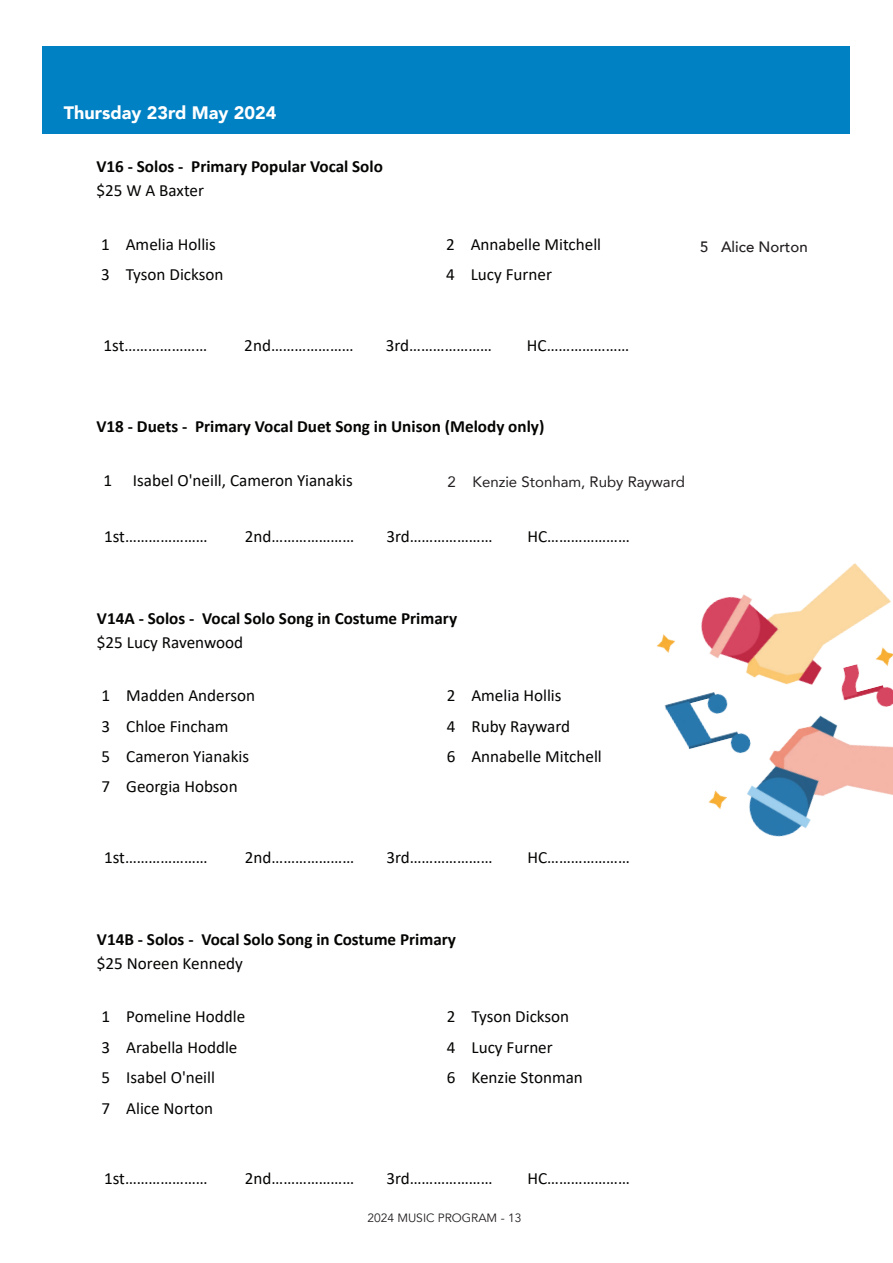
<style>
.page{position:relative;width:893px;height:1263px;background:#fff}
.page>*{position:absolute;margin:0;border:0;box-sizing:border-box;transform-origin:0 0}
.t1{font:900 18px "Avenir";color:#fff}
.t2{font:17.1px "Calibri";color:#040503}
.t3{font:700 17.1px "Calibri";color:#040503}
.t4{font:15px "Avenir";color:#231f20}
.t5{font:500 15px "Avenir";color:#231f20}
.t6{font:12px "Avenir";color:#231f20}
</style>
<div class="page">
<div style="left:43px;top:47px;width:807px;height:87px;background:#0081c4"></div>
<img style="left:657px;top:563px;width:236px;height:274px">
<p class="t1" style="left:64px;top:97px;width:214px">Thursday 23rd May 2024</p>
<p class="t3" style="left:96px;top:155px;width:288px">V16 - Solos - Primary Popular Vocal Solo</p>
<p class="t2" style="left:96px;top:179px;width:109px">$25 W A Baxter</p>
<p class="t2" style="left:101px;top:232px;width:116px">1 Amelia Hollis</p>
<p class="t2" style="left:446px;top:232px;width:157px">2 Annabelle Mitchell</p>
<p class="t2" style="left:101px;top:263px;width:124px">3 Tyson Dickson</p>
<p class="t2" style="left:446px;top:263px;width:107px">4 Lucy Furner</p>
<p class="t2" style="left:104px;top:333px;width:105px">1st…………………</p>
<p class="t2" style="left:244px;top:333px;width:111px">2nd…………………</p>
<p class="t2" style="left:386px;top:333px;width:108px">3rd…………………</p>
<p class="t2" style="left:527px;top:333px;width:104px">HC…………………</p>
<p class="t5" style="left:700px;top:233px;width:109px">5 Alice Norton</p>
<p class="t3" style="left:96px;top:415px;width:449px">V18 - Duets - Primary Vocal Duet Song in Unison (Melody only)</p>
<p class="t2" style="left:104px;top:468px;width:251px">1 Isabel O'neill, Cameron Yianakis</p>
<p class="t4" style="left:448px;top:469px;width:239px">2 Kenzie Stonham, Ruby Rayward</p>
<p class="t2" style="left:104px;top:524px;width:105px">1st…………………</p>
<p class="t2" style="left:245px;top:524px;width:111px">2nd…………………</p>
<p class="t2" style="left:386px;top:524px;width:108px">3rd…………………</p>
<p class="t2" style="left:527px;top:524px;width:104px">HC…………………</p>
<p class="t3" style="left:97px;top:606px;width:362px">V14A - Solos - Vocal Solo Song in Costume Primary</p>
<p class="t2" style="left:97px;top:630px;width:148px">$25 Lucy Ravenwood</p>
<p class="t2" style="left:102px;top:683px;width:155px">1 Madden Anderson</p>
<p class="t2" style="left:447px;top:683px;width:116px">2 Amelia Hollis</p>
<p class="t2" style="left:102px;top:714px;width:128px">3 Chloe Fincham</p>
<p class="t2" style="left:447px;top:714px;width:125px">4 Ruby Rayward</p>
<p class="t2" style="left:102px;top:744px;width:149px">5 Cameron Yianakis</p>
<p class="t2" style="left:447px;top:744px;width:157px">6 Annabelle Mitchell</p>
<p class="t2" style="left:102px;top:775px;width:138px">7 Georgia Hobson</p>
<p class="t2" style="left:104px;top:845px;width:105px">1st…………………</p>
<p class="t2" style="left:245px;top:845px;width:111px">2nd…………………</p>
<p class="t2" style="left:386px;top:845px;width:108px">3rd…………………</p>
<p class="t2" style="left:527px;top:845px;width:104px">HC…………………</p>
<p class="t3" style="left:97px;top:927px;width:361px">V14B - Solos - Vocal Solo Song in Costume Primary</p>
<p class="t2" style="left:97px;top:951px;width:148px">$25 Noreen Kennedy</p>
<p class="t2" style="left:102px;top:1004px;width:145px">1 Pomeline Hoddle</p>
<p class="t2" style="left:447px;top:1004px;width:124px">2 Tyson Dickson</p>
<p class="t2" style="left:102px;top:1035px;width:137px">3 Arabella Hoddle</p>
<p class="t2" style="left:447px;top:1035px;width:107px">4 Lucy Furner</p>
<p class="t2" style="left:102px;top:1065px;width:115px">5 Isabel O'neill</p>
<p class="t2" style="left:447px;top:1065px;width:138px">6 Kenzie Stonman</p>
<p class="t2" style="left:102px;top:1096px;width:113px">7 Alice Norton</p>
<p class="t2" style="left:104px;top:1166px;width:105px">1st…………………</p>
<p class="t2" style="left:245px;top:1166px;width:111px">2nd…………………</p>
<p class="t2" style="left:386px;top:1166px;width:108px">3rd…………………</p>
<p class="t2" style="left:527px;top:1166px;width:104px">HC…………………</p>
<p class="t6" style="left:367px;top:1210px;width:155px">2024 MUSIC PROGRAM - 13</p>
</div>
